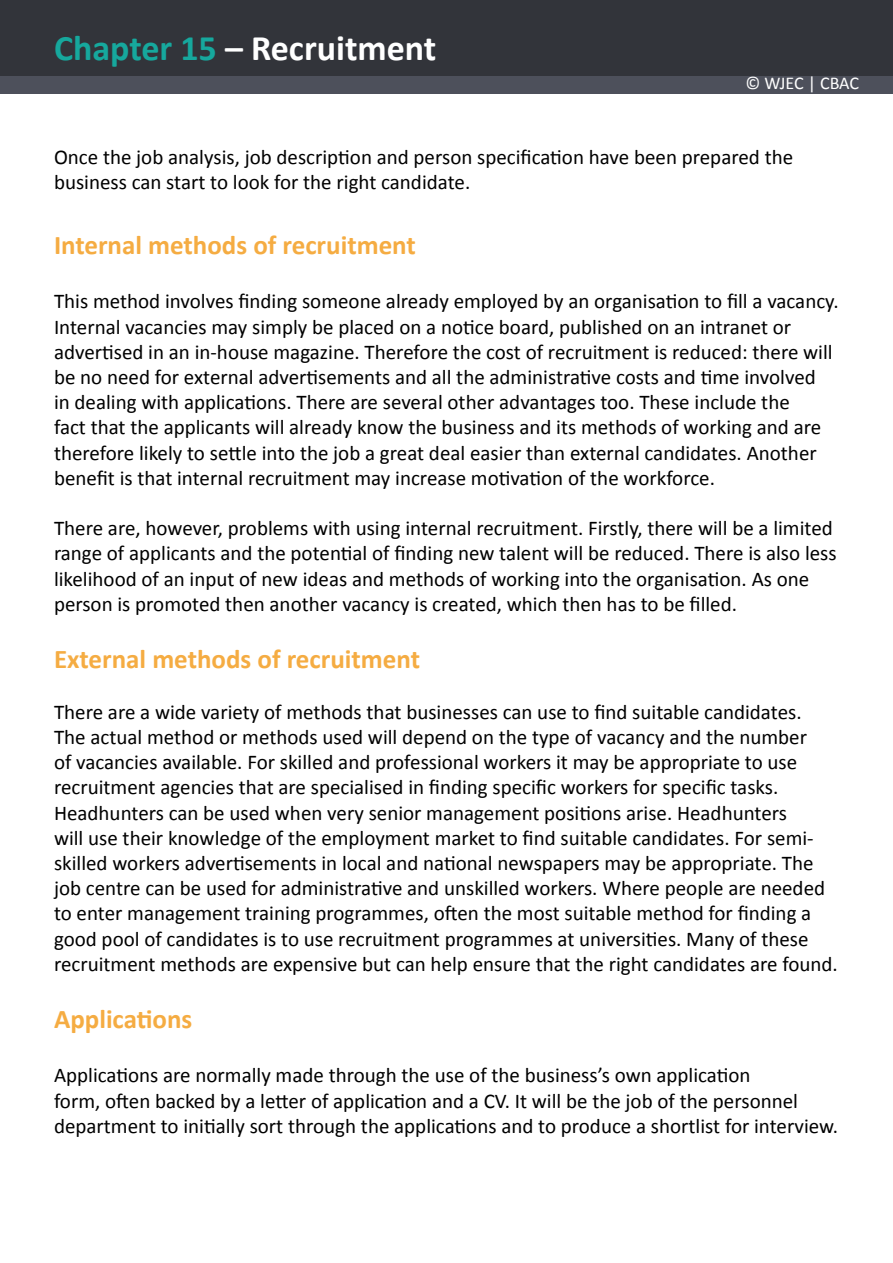
<style>
.page{position:relative;width:893px;height:1263px;background:#fff}
.page>*{position:absolute;margin:0;border:0;box-sizing:border-box;transform-origin:0 0}
.t1{font:700 36px "Calibri";color:#fff}
.t2{font:700 27px "Calibri";color:#f5ac42}
.t3{font:21px/25.2px "Calibri";color:#000}
.t4{font:18px "Calibri";letter-spacing:-.01em;color:#fff}
.s1{color:#16a89d}
</style>
<div class="page">
<div style="left:0;top:0;width:893px;height:94px;background:#4d505b"></div>
<div style="left:0;top:0;width:893px;height:76px;background:#32343a"></div>
<h1 class="t1" style="left:54px;top:25px;width:384px"><span class="s1">Chapter 15</span> – Recruitment</h1>
<p class="t4" style="left:745px;top:72px;width:115px">© WJEC | CBAC</p>
<p class="t3" style="left:54px;top:145px;width:741px">Once the job analysis, job description and person specification have been prepared the business can start to look for the right candidate.</p>
<p class="t2" style="left:54px;top:228px;width:363px">Internal methods of recruitment</p>
<p class="t3" style="left:54px;top:289px;width:786px">This method involves finding someone already employed by an organisation to fill a vacancy.<br>Internal vacancies may simply be placed on a notice board, published on an intranet or advertised in an in-house magazine. Therefore the cost of recruitment is reduced: there will be no need for external advertisements and all the administrative costs and time involved<br>in dealing with applications. There are several other advantages too. These include the<br>fact that the applicants will already know the business and its methods of working and are therefore likely to settle into the job a great deal easier than external candidates. Another benefit is that internal recruitment may increase motivation of the workforce.</p>
<p class="t3" style="left:54px;top:516px;width:784px">There are, however, problems with using internal recruitment. Firstly, there will be a limited range of applicants and the potential of finding new talent will be reduced. There is also less likelihood of an input of new ideas and methods of working into the organisation. As one person is promoted then another vacancy is created, which then has to be filled.</p>
<p class="t2" style="left:54px;top:642px;width:368px">External methods of recruitment</p>
<p class="t3" style="left:54px;top:699px;width:785px">There are a wide variety of methods that businesses can use to find suitable candidates.<br>The actual method or methods used will depend on the type of vacancy and the number<br>of vacancies available. For skilled and professional workers it may be appropriate to use recruitment agencies that are specialised in finding specific workers for specific tasks.<br>Headhunters can be used when very senior management positions arise. Headhunters<br>will use their knowledge of the employment market to find suitable candidates. For semi&shy;skilled workers advertisements in local and national newspapers may be appropriate. The job centre can be used for administrative and unskilled workers. Where people are needed to enter management training programmes, often the most suitable method for finding a good pool of candidates is to use recruitment programmes at universities. Many of these recruitment methods are expensive but can help ensure that the right candidates are found.</p>
<p class="t2" style="left:54px;top:1002px;width:140px">Applications</p>
<p class="t3" style="left:54px;top:1063px;width:786px">Applications are normally made through the use of the business’s own application<br>form, often backed by a letter of application and a CV. It will be the job of the personnel department to initially sort through the applications and to produce a shortlist for interview.</p>
</div>
